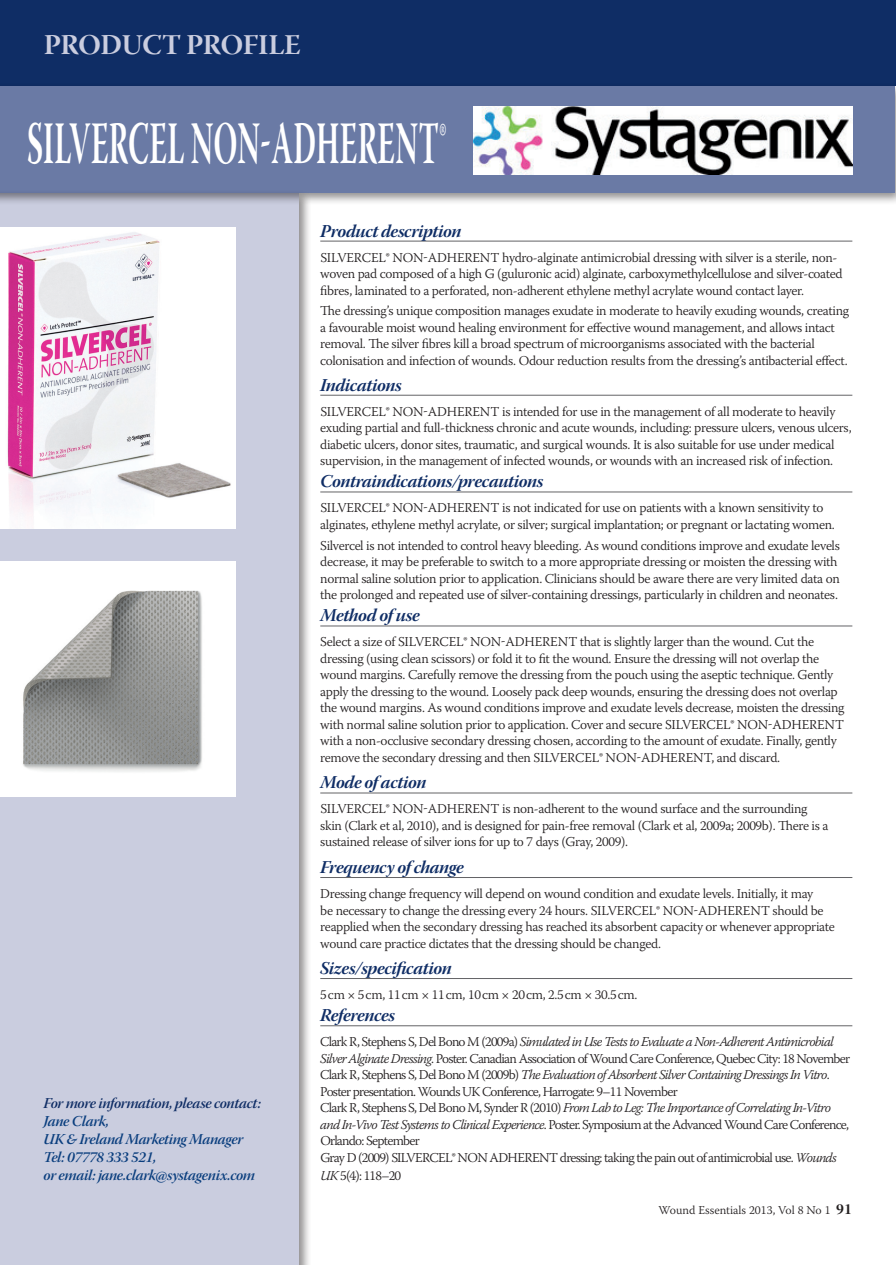
<style>
.page{position:relative;width:896px;height:1265px;background:#fff}
.page>*{position:absolute;margin:0;border:0;box-sizing:border-box;transform-origin:0 0}
.t1{font:60px "Warnock Pro Bold Subh";letter-spacing:.015em;color:#fff;scale:.5 1}
.t2{font:28.5px "Warnock Pro Bold Subh";letter-spacing:-.01em;color:#cacddf}
.t3{font:18px "Warnock Pro Bold It Subh";letter-spacing:-.025em;color:#0f2d65}
.t4{font:15px/18px "Warnock Pro Semibold It Subh";letter-spacing:-.025em;color:#0a3e7e}
.t5{font:15px "Warnock Pro Semibold It Subh";letter-spacing:-.025em;color:#0f2d65}
.t6{font:300 13.5px/16.5px "Warnock Pro";letter-spacing:-.025em;color:#231f20}
.t7{font:300 13.5px/16.5px "Warnock Pro";letter-spacing:-.055em;color:#231f20}
.t8{font:300 12px "Warnock Pro";color:#231f20}
.s1{font-family:"Warnock Pro Light Subh"}
.s2{font-style:italic}
.s3{font-family:"Warnock Pro Bold Subh";font-weight:400;font-size:15px}
</style>
<div class="page">
<div style="left:0;top:189px;width:311px;height:1076px;background:#231f20;opacity:.5"></div>
<div style="left:0;top:193px;width:299px;height:1072px;background:#cacddf"></div>
<hr style="left:320px;top:241px;width:531px;height:1px;background:#636366">
<hr style="left:320px;top:395px;width:531px;height:1px;background:#636366">
<hr style="left:320px;top:492px;width:531px;height:1px;background:#636366">
<hr style="left:320px;top:626px;width:531px;height:1px;background:#636366">
<hr style="left:320px;top:793px;width:531px;height:1px;background:#636366">
<hr style="left:320px;top:877px;width:531px;height:1px;background:#636366">
<hr style="left:320px;top:978px;width:531px;height:1px;background:#636366">
<hr style="left:320px;top:1025px;width:531px;height:1px;background:#636366">
<div style="left:0;top:0;width:895px;height:86px;background:#0f2d65"></div>
<div style="left:0;top:82px;width:895px;height:123px;background:#231f20;opacity:.5"></div>
<div style="left:0;top:86px;width:894px;height:106px;background:#6a7aa5"></div>
<img style="left:473px;top:106px;width:378px;height:68px">
<img style="left:0;top:227px;width:235px;height:301px">
<img style="left:0;top:561px;width:235px;height:235px">
<h2 class="t2" style="left:44px;top:28px;width:258px">PRODUCT PROFILE</h2>
<h1 class="t1" style="left:27px;top:107px;width:840px">SILVERCEL NON-ADHERENT<span class="s1">®</span></h1>
<p class="t5" style="left:44px;top:1094px;width:219px">For more information, please contact:</p>
<p class="t4" style="left:44px;top:1112px;width:213px">Jane Clark,<br>UK &amp; Ireland Marketing Manager<br>Tel: 07778 333 521,<br>or email: jane.clark@systagenix.com</p>
<h3 class="t3" style="left:320px;top:220px;width:143px">Product description</h3>
<p class="t6" style="left:320px;top:249px;width:523px">Silvercel® non-adheren t hydro-alginate antimicrobial dressing with silver is a sterile, non&shy;woven pad composed of a high G (guluronic acid) alginate, carboxymethylcellulose and silver-coated fibres, laminated to a perforated, non-adherent ethylene methyl acrylate wound contact layer.</p>
<p class="t6" style="left:320px;top:302px;width:530px">The dressing’s unique composition manages exudate in moderate to heavily exuding wounds, creating a favourable moist wound healing environment for effective wound management, and allows intact removal. The silver fibres kill a broad spectrum of microorganisms associated with the bacterial colonisation and infection of wounds. Odour reduction results from the dressing’s antibacterial effect.</p>
<h3 class="t3" style="left:320px;top:374px;width:83px">Indications</h3>
<p class="t6" style="left:320px;top:403px;width:532px">Silvercel® non-adheren t is intended for use in the management of all moderate to heavily exuding partial and full-thickness chronic and acute wounds, including: pressure ulcers, venous ulcers, diabetic ulcers, donor sites, traumatic, and surgical wounds. It is also suitable for use under medical supervision, in the management of infected wounds, or wounds with an increased risk of infection.</p>
<h3 class="t3" style="left:320px;top:471px;width:225px">Contraindications/precautions</h3>
<p class="t6" style="left:320px;top:500px;width:515px">Silvercel® non-adheren t is not indicated for use on patients with a known sensitivity to alginates, ethylene methyl acrylate, or silver; surgical implantation; or pregnant or lactating women.</p>
<p class="t6" style="left:320px;top:537px;width:520px">Silvercel is not intended to control heavy bleeding. As wound conditions improve and exudate levels decrease, it may be preferable to switch to a more appropriate dressing or moisten the dressing with normal saline solution prior to application. Clinicians should be aware there are very limited data on the prolonged and repeated use of silver-containing dressings, particularly in children and neonates.</p>
<h3 class="t3" style="left:320px;top:605px;width:101px">Method of use</h3>
<p class="t6" style="left:320px;top:634px;width:525px">Select a size of Silvercel® non-adheren t that is slightly larger than the wound. Cut the dressing (using clean scissors) or fold it to fit the wound. Ensure the dressing will not overlap the wound margins. Carefully remove the dressing from the pouch using the aseptic technique. Gently apply the dressing to the wound. Loosely pack deep wounds, ensuring the dressing does not overlap the wound margins. As wound conditions improve and exudate levels decrease, moisten the dressing with normal saline solution prior to application. Cover and secure Silvercel® non-adheren t with a non-occlusive secondary dressing chosen, according to the amount of exudate. Finally, gently remove the secondary dressing and then Silvercel® non-adheren t, and discard.</p>
<h3 class="t3" style="left:320px;top:772px;width:108px">Mode of action</h3>
<p class="t6" style="left:320px;top:801px;width:509px">Silvercel® non-adheren t is non-adherent to the wound surface and the surrounding skin (Clark et al, 2010), and is designed for pain-free removal (Clark et al, 2009a; 2009b). There is a sustained release of silver ions for up to 7 days (Gray, 2009).</p>
<h3 class="t3" style="left:320px;top:856px;width:145px">Frequency of change</h3>
<p class="t6" style="left:320px;top:885px;width:515px">Dressing change frequency will depend on wound condition and exudate levels. Initially, it may<br>be necessary to change the dressing every 24 hours. Silvercel® non-adheren t should be reapplied when the secondary dressing has reached its absorbent capacity or whenever appropriate wound care practice dictates that the dressing should be changed.</p>
<h3 class="t3" style="left:320px;top:957px;width:133px">Sizes/specification</h3>
<p class="t6" style="left:320px;top:986px;width:318px">5cm × 5cm, 11cm × 11cm, 10cm × 20cm, 2.5cm × 30.5cm.</p>
<h3 class="t3" style="left:320px;top:1004px;width:76px">References</h3>
<p class="t7" style="left:320px;top:1033px;width:531px">Clark R, Stephens S, Del Bono M (2009a) <span class="s2">Simulated in Use Tests to Evaluate a Non-Adherent Antimicrobial Silver Alginate Dressing</span>. Poster. Canadian Association of Wound Care Conference, Quebec City: 18 November Clark R, Stephens S, Del Bono M (2009b) <span class="s2">The Evaluation of Absorbent Silver Containing Dressings In Vitro</span>.<br>Poster presentation. Wounds UK Conference, Harrogate: 9–11 November<br>Clark R, Stephens S, Del Bono M, Synder R (2010) <span class="s2">From Lab to Leg: The Importance of Correlating In-Vitro and In-Vivo Test Systems to Clinical Experience</span>. Poster. Symposium at the Advanced Wound Care Conference, Orlando: September<br>Gray D (2009) SILVERCEL</p>
<p class="t7" style="left:451px;top:1149px;width:386px">® Non Adheren t dressing: taking the pain out of antimicrobial use. <span class="s2">Wounds</span></p>
<p class="t6" style="left:320px;top:1167px;width:82px"><span class="s2">UK</span> 5(4): 118–20</p>
<p class="t8" style="left:658px;top:1202px;width:195px">Wound Essentials 2013, Vol 8 No 1 <span class="s3">91</span></p>
</div>
